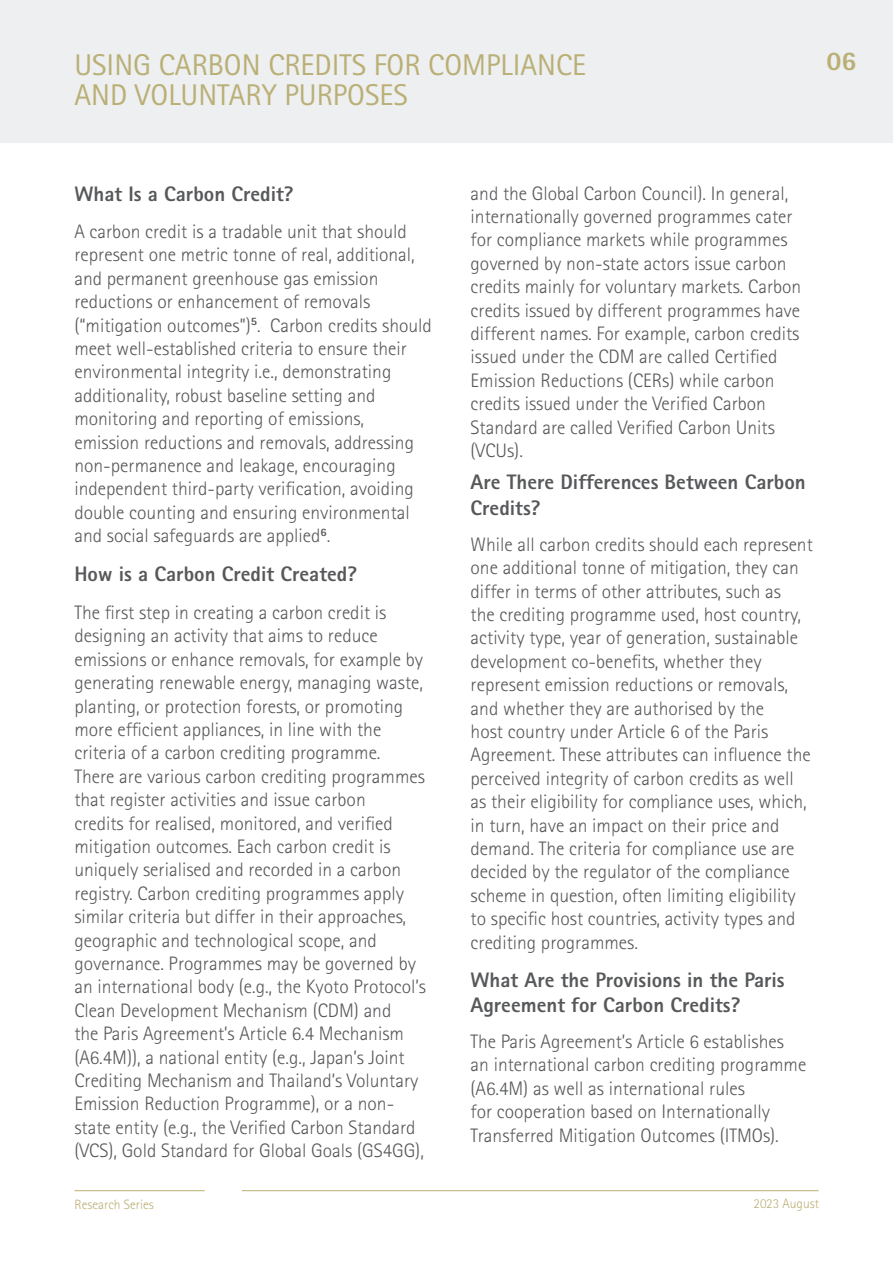
<style>
.page{position:relative;width:893px;height:1263px;background:#fff}
.page>*{position:absolute;margin:0;border:0;box-sizing:border-box;transform-origin:0 0}
.t1{font:30px "Rotis Sans Serif Std";color:#baaf75}
.t2{font:800 27px "Rotis Sans Serif Std";color:#baaf75}
.t3{font:800 21px/25.2px "Rotis Sans Serif Std";color:#57585a}
.t4{font:300 19.5px/23.4px "Rotis Sans Serif Std";color:#57585a}
.t5{font:300 13.5px "Rotis Sans Serif Std";color:#baaf75}
</style>
<div class="page">
<div style="left:0;top:0;width:893px;height:142px;background:#edeff0"></div>
<hr style="left:0;top:0;width:1px;height:143px;background:#baaf75">
<hr style="left:74px;top:1190px;width:131px;height:1px;background:#baaf75">
<hr style="left:242px;top:1190px;width:577px;height:1px;background:#baaf75">
<p class="t1" style="left:74px;top:47px;width:513px">USING CARBON CREDITS FOR COMPLIANCE</p>
<p class="t2" style="left:826px;top:44px;width:32px">06</p>
<p class="t1" style="left:74px;top:77px;width:335px">AND VOLUNTARY PURPOSES</p>
<p class="t3" style="left:74px;top:181px;width:221px">What Is a Carbon Credit?</p>
<p class="t4" style="left:74px;top:220px;width:359px">A carbon credit is a tradable unit that should represent one metric tonne of real, additional, and permanent greenhouse gas emission reductions or enhancement of removals (“mitigation outcomes”)<sup>5</sup>. Carbon credits should meet well-established criteria to ensure their environmental integrity i.e., demonstrating additionality, robust baseline setting and monitoring and reporting of emissions, emission reductions and removals, addressing non-permanence and leakage, encouraging independent third-party verification, avoiding double counting and ensuring environmental and social safeguards are applied<sup>6</sup>.</p>
<p class="t3" style="left:74px;top:561px;width:284px">How is a Carbon Credit Created?</p>
<p class="t4" style="left:74px;top:601px;width:353px">The first step in creating a carbon credit is designing an activity that aims to reduce emissions or enhance removals, for example by generating renewable energy, managing waste, planting, or protection forests, or promoting more efficient appliances, in line with the criteria of a carbon crediting programme.<br>There are various carbon crediting programmes that register activities and issue carbon<br>credits for realised, monitored, and verified mitigation outcomes. Each carbon credit is uniquely serialised and recorded in a carbon registry. Carbon crediting programmes apply similar criteria but differ in their approaches, geographic and technological scope, and governance. Programmes may be governed by an international body (e.g., the Kyoto Protocol’s Clean Development Mechanism (CDM) and<br>the Paris Agreement’s Article 6.4 Mechanism (A6.4M)), a national entity (e.g., Japan’s Joint Crediting Mechanism and Thailand’s Voluntary Emission Reduction Programme), or a non&shy;state entity (e.g., the Verified Carbon Standard (VCS), Gold Standard for Global Goals (GS4GG),</p>
<p class="t4" style="left:471px;top:181px;width:332px">and the Global Carbon Council). In general, internationally governed programmes cater for compliance markets while programmes governed by non-state actors issue carbon credits mainly for voluntary markets. Carbon credits issued by different programmes have different names. For example, carbon credits issued under the CDM are called Certified Emission Reductions (CERs) while carbon credits issued under the Verified Carbon Standard are called Verified Carbon Units (VCUs).</p>
<p class="t3" style="left:471px;top:469px;width:337px">Are There Differences Between Carbon<br>Credits?</p>
<p class="t4" style="left:471px;top:532px;width:344px">While all carbon credits should each represent one additional tonne of mitigation, they can differ in terms of other attributes, such as<br>the crediting programme used, host country, activity type, year of generation, sustainable development co-benefits, whether they represent emission reductions or removals, and whether they are authorised by the<br>host country under Article 6 of the Paris Agreement. These attributes can influence the perceived integrity of carbon credits as well as their eligibility for compliance uses, which, in turn, have an impact on their price and demand. The criteria for compliance use are decided by the regulator of the compliance scheme in question, often limiting eligibility to specific host countries, activity types and crediting programmes.</p>
<p class="t3" style="left:471px;top:966px;width:316px">What Are the Provisions in the Paris<br>Agreement for Carbon Credits?</p>
<p class="t4" style="left:471px;top:1029px;width:337px">The Paris Agreement’s Article 6 establishes an international carbon crediting programme (A6.4M) as well as international rules<br>for cooperation based on Internationally Transferred Mitigation Outcomes (ITMOs).</p>
<p class="t5" style="left:74px;top:1197px;width:81px">Research Series</p>
<p class="t5" style="left:753px;top:1195px;width:67px">2023 August</p>
</div>
